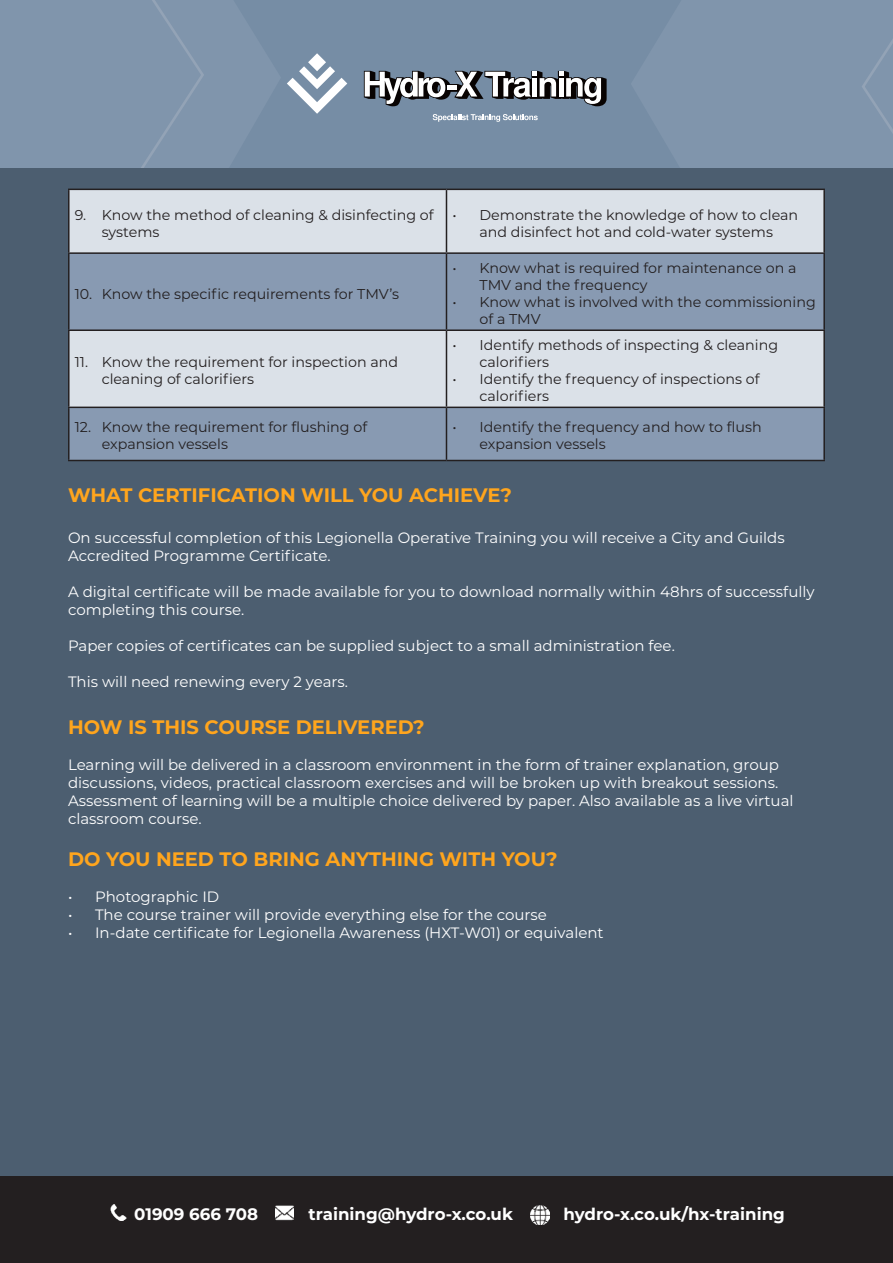
<style>
.page{position:relative;width:893px;height:1263px;background:#fff}
.page>*{position:absolute;margin:0;border:0;box-sizing:border-box;transform-origin:0 0}
.t1{font:700 19.5px "Montserrat";color:#ffa51d}
.t2{font:700 16.65px "Montserrat";color:#fff}
.t3{font:15px/18px "Montserrat";color:#fff}
.t4{font:14.25px/17.1px "Montserrat";color:#231f20}
</style>
<div class="page">
<div style="left:0;top:1176px;width:893px;height:87px;background:#231f20"></div>
<img style="left:111px;top:1204px;width:15px;height:16px">
<img style="left:275px;top:1205px;width:19px;height:15px">
<img style="left:530px;top:1205px;width:19px;height:19px">
<div style="left:0;top:0;width:893px;height:168px;background:#8095ac"></div>
<svg style="left:141px;top:0;width:63px;height:168px"></svg>
<svg style="left:862px;top:39px;width:31px;height:94px"></svg>
<svg style="left:364px;top:71px;width:243px;height:35px"></svg>
<svg style="left:287px;top:53px;width:60px;height:61px"></svg>
<svg style="left:433px;top:114px;width:105px;height:8px"></svg>
<div style="left:0;top:168px;width:893px;height:1008px;background:#4c5e70"></div>
<div style="left:70px;top:190px;width:753px;height:217px;background:#dbe1e8"></div>
<div style="left:70px;top:254px;width:753px;height:75px;background:#889ab2"></div>
<div style="left:70px;top:408px;width:753px;height:52px;background:#889ab2"></div>
<hr style="left:68px;top:190px;width:2px;height:62px;background:#231f20">
<hr style="left:68px;top:254px;width:2px;height:75px;background:#231f20">
<hr style="left:68px;top:331px;width:2px;height:76px;background:#231f20">
<hr style="left:68px;top:408px;width:2px;height:52px;background:#231f20">
<hr style="left:68px;top:189px;width:378px;height:1px;background:#231f20">
<hr style="left:446px;top:189px;width:379px;height:1px;background:#231f20">
<hr style="left:446px;top:190px;width:1px;height:62px;background:#231f20">
<hr style="left:823px;top:190px;width:2px;height:62px;background:#231f20">
<hr style="left:68px;top:252px;width:378px;height:2px;background:#231f20">
<hr style="left:446px;top:252px;width:379px;height:2px;background:#231f20">
<hr style="left:446px;top:254px;width:1px;height:75px;background:#231f20">
<hr style="left:823px;top:254px;width:2px;height:75px;background:#231f20">
<hr style="left:68px;top:329px;width:378px;height:2px;background:#231f20">
<hr style="left:446px;top:329px;width:379px;height:2px;background:#231f20">
<hr style="left:446px;top:331px;width:1px;height:76px;background:#231f20">
<hr style="left:823px;top:331px;width:2px;height:76px;background:#231f20">
<hr style="left:68px;top:407px;width:378px;height:1px;background:#231f20">
<hr style="left:446px;top:407px;width:379px;height:1px;background:#231f20">
<hr style="left:446px;top:408px;width:1px;height:52px;background:#231f20">
<hr style="left:823px;top:408px;width:2px;height:52px;background:#231f20">
<hr style="left:68px;top:460px;width:378px;height:1px;background:#231f20">
<hr style="left:446px;top:460px;width:379px;height:1px;background:#231f20">
<p class="t4" style="left:102px;top:206px;width:333px;text-indent:-27px">9. Know the method of cleaning &amp; disinfecting of systems</p>
<p class="t4" style="left:452px;top:206px;width:347px;text-align:center">• Demonstrate the knowledge of how to clean and disinfect hot and cold-water systems</p>
<p class="t4" style="left:75px;top:285px;width:326px">10. Know the specific requirements for TMV’s</p>
<p class="t4" style="left:102px;top:354px;width:298px;text-indent:-27px">11. Know the requirement for inspection and cleaning of calorifiers</p>
<p class="t4" style="left:479px;top:260px;width:318px;text-indent:-27px">• Know what is required for maintenance on a<br>TMV and the frequency</p>
<p class="t4" style="left:479px;top:294px;width:338px;text-indent:-27px">• Know what is involved with the commissioning of a TMV</p>
<p class="t4" style="left:479px;top:337px;width:300px;text-indent:-27px">• Identify methods of inspecting &amp; cleaning calorifiers</p>
<p class="t4" style="left:479px;top:371px;width:282px;text-indent:-27px">• Identify the frequency of inspections of calorifiers</p>
<p class="t4" style="left:102px;top:419px;width:267px;text-indent:-27px">12. Know the requirement for flushing of expansion vessels</p>
<p class="t4" style="left:479px;top:419px;width:284px;text-indent:-27px">• Identify the frequency and how to flush expansion vessels</p>
<h1 class="t1" style="left:68px;top:486px;width:445px">WHAT CERTIFICATION WILL YOU ACHIEVE?</h1>
<p class="t3" style="left:68px;top:530px;width:718px">On successful completion of this Legionella Operative Training you will receive a City and Guilds<br>Accredited Programme Certificate.</p>
<p class="t3" style="left:68px;top:584px;width:748px">A digital certificate will be made available for you to download normally within 48hrs of successfully completing this course.</p>
<p class="t3" style="left:68px;top:638px;width:608px">Paper copies of certificates can be supplied subject to a small administration fee.</p>
<p class="t3" style="left:68px;top:674px;width:281px">This will need renewing every 2 years.</p>
<h1 class="t1" style="left:68px;top:718px;width:358px">HOW IS THIS COURSE DELIVERED?</h1>
<p class="t3" style="left:68px;top:756px;width:727px">Learning will be delivered in a classroom environment in the form of trainer explanation, group discussions, videos, practical classroom exercises and will be broken up with breakout sessions.<br>Assessment of learning will be a multiple choice delivered by paper. Also available as a live virtual classroom course.</p>
<h1 class="t1" style="left:68px;top:849px;width:491px">DO YOU NEED TO BRING ANYTHING WITH YOU?</h1>
<p class="t3" style="left:68px;top:888px;width:153px">• Photographic ID</p>
<p class="t3" style="left:68px;top:906px;width:480px">• The course trainer will provide everything else for the course</p>
<p class="t3" style="left:68px;top:924px;width:537px">• In-date certificate for Legionella Awareness (HXT-W01) or equivalent</p>
<p class="t2" style="left:134px;top:1206px;width:125px">01909 666 708</p>
<p class="t2" style="left:308px;top:1206px;width:206px">training@hydro-x.co.uk</p>
<p class="t2" style="left:563px;top:1206px;width:223px">hydro-x.co.uk/hx-training</p>
</div>
